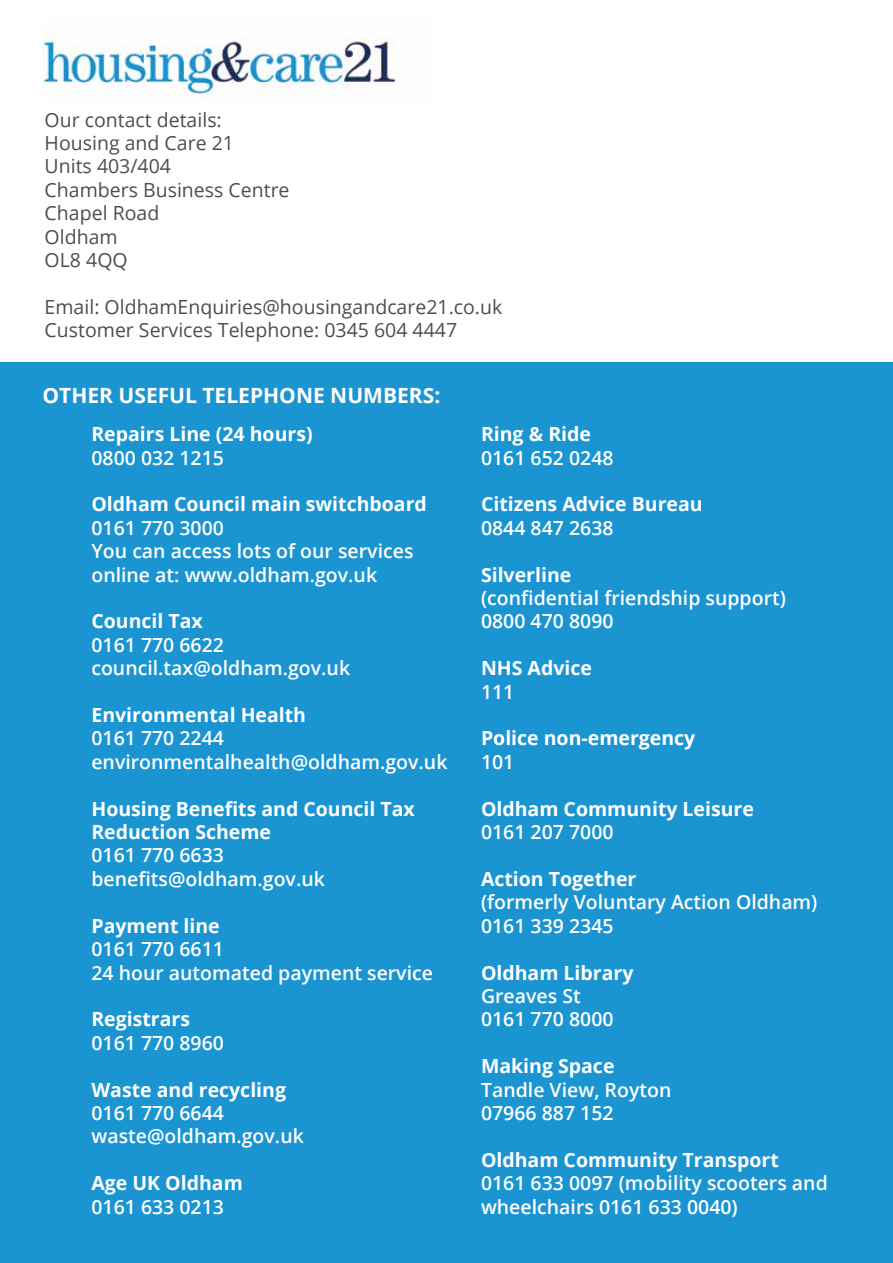
<style>
.page{position:relative;width:893px;height:1263px;background:#fff}
.page>*{position:absolute;margin:0;border:0;box-sizing:border-box;transform-origin:0 0}
.t1{font:700 21px "Open Sans";color:#fff}
.t2{font:600 19.5px/23.4px "Open Sans";color:#fff}
.t3{font:700 19.5px/23.4px "Open Sans";color:#fff}
.t4{font:19.5px/23.4px "Open Sans";color:#4d4d4f}
</style>
<div class="page">
<div style="left:0;top:362px;width:893px;height:901px;background:#1a95d2"></div>
<img style="left:43px;top:30px;width:353px;height:67px">
<p class="t4" style="left:45px;top:107px;width:246px">Our contact details:<br>Housing and Care 21<br>Units 403/404<br>Chambers Business Centre<br>Chapel Road<br>Oldham<br>OL8 4QQ</p>
<p class="t4" style="left:45px;top:294px;width:459px">Email: OldhamEnquiries@housingandcare21.co.uk<br>Customer Services Telephone: 0345 604 4447</p>
<p class="t1" style="left:43px;top:381px;width:399px">OTHER USEFUL TELEPHONE NUMBERS:</p>
<p class="t3" style="left:91px;top:422px;width:223px">Repairs Line (24 hours)</p>
<p class="t2" style="left:91px;top:445px;width:134px">0800 032 1215</p>
<p class="t3" style="left:91px;top:492px;width:337px">Oldham Council main switchboard</p>
<p class="t2" style="left:91px;top:516px;width:324px">0161 770 3000<br>You can access lots of our services online at: www.oldham.gov.uk</p>
<p class="t3" style="left:91px;top:609px;width:113px">Council Tax</p>
<p class="t2" style="left:91px;top:633px;width:260px">0161 770 6622 council.tax@oldham.gov.uk</p>
<p class="t3" style="left:91px;top:703px;width:216px">Environmental Health</p>
<p class="t2" style="left:91px;top:726px;width:358px">0161 770 2244 environmentalhealth@oldham.gov.uk</p>
<p class="t3" style="left:91px;top:796px;width:325px">Housing Benefits and Council Tax<br>Reduction Scheme</p>
<p class="t2" style="left:91px;top:843px;width:235px">0161 770 6633 benefits@oldham.gov.uk</p>
<p class="t3" style="left:91px;top:913px;width:130px">Payment line</p>
<p class="t2" style="left:91px;top:937px;width:343px">0161 770 6611<br>24 hour automated payment service</p>
<p class="t3" style="left:91px;top:1007px;width:100px">Registrars</p>
<p class="t2" style="left:91px;top:1030px;width:134px">0161 770 8960</p>
<p class="t3" style="left:91px;top:1077px;width:196px">Waste and recycling</p>
<p class="t2" style="left:91px;top:1101px;width:214px">0161 770 6644 waste@oldham.gov.uk</p>
<p class="t3" style="left:91px;top:1171px;width:153px">Age UK Oldham</p>
<p class="t2" style="left:91px;top:1194px;width:134px">0161 633 0213</p>
<p class="t3" style="left:481px;top:422px;width:112px">Ring &amp; Ride</p>
<p class="t2" style="left:481px;top:445px;width:134px">0161 652 0248</p>
<p class="t3" style="left:481px;top:492px;width:223px">Citizens Advice Bureau</p>
<p class="t2" style="left:481px;top:516px;width:134px">0844 847 2638</p>
<p class="t3" style="left:481px;top:562px;width:92px">Silverline</p>
<p class="t2" style="left:481px;top:586px;width:306px">(confidential friendship support)<br>0800 470 8090</p>
<p class="t3" style="left:481px;top:656px;width:112px">NHS Advice</p>
<p class="t2" style="left:481px;top:679px;width:35px">111</p>
<p class="t3" style="left:481px;top:726px;width:216px">Police non-emergency</p>
<p class="t2" style="left:481px;top:750px;width:35px">101</p>
<p class="t3" style="left:481px;top:796px;width:274px">Oldham Community Leisure</p>
<p class="t2" style="left:481px;top:820px;width:134px">0161 207 7000</p>
<p class="t3" style="left:481px;top:867px;width:157px">Action Together</p>
<p class="t2" style="left:481px;top:890px;width:338px">(formerly Voluntary Action Oldham)<br>0161 339 2345</p>
<p class="t3" style="left:481px;top:960px;width:154px">Oldham Library</p>
<p class="t2" style="left:481px;top:984px;width:134px">Greaves St<br>0161 770 8000</p>
<p class="t3" style="left:481px;top:1054px;width:135px">Making Space</p>
<p class="t2" style="left:481px;top:1077px;width:192px">Tandle View, Royton<br>07966 887 152</p>
<p class="t3" style="left:481px;top:1147px;width:299px">Oldham Community Transport</p>
<p class="t2" style="left:481px;top:1171px;width:348px">0161 633 0097 (mobility scooters and wheelchairs 0161 633 0040)</p>
</div>
